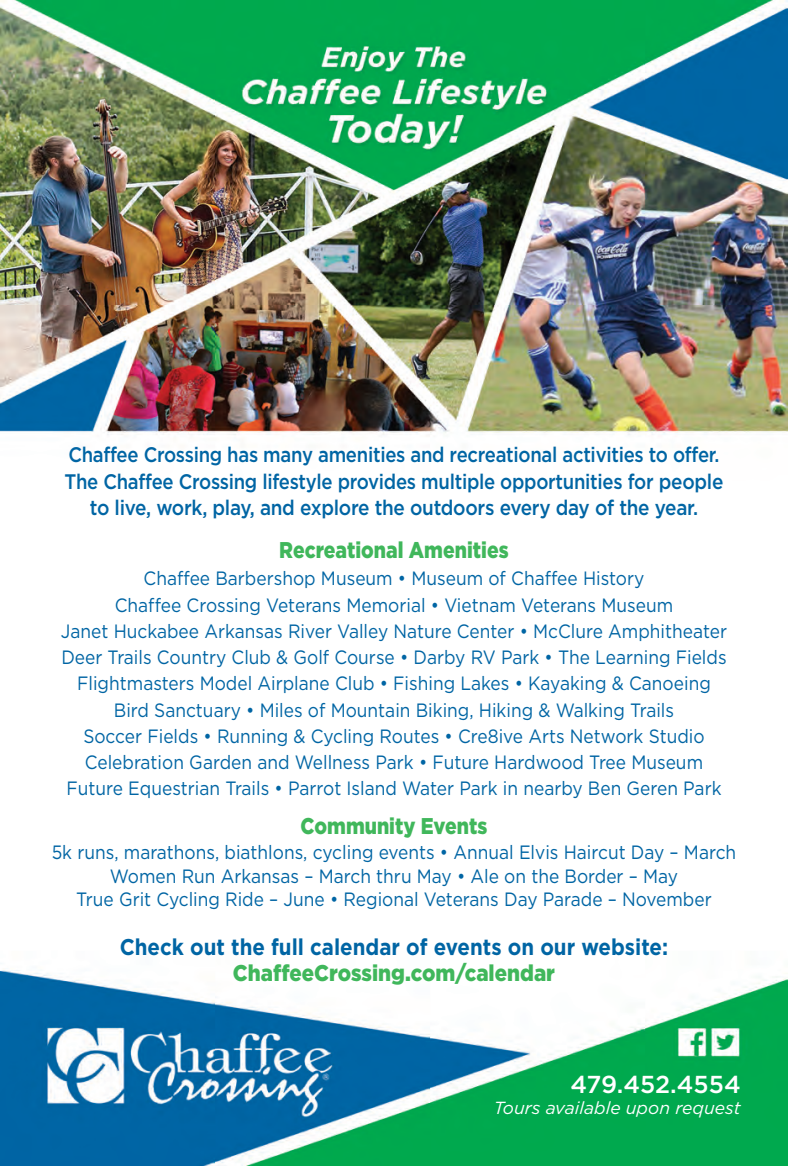
<style>
.page{position:relative;width:788px;height:1166px;background:#fff}
.page>*{position:absolute;margin:0;border:0;box-sizing:border-box;transform-origin:0 0}
.t1{font:500 24.5px "Gotham";color:#fff}
.t2{font:700 22.75px "Gotham";color:#0065a4;scale:.9 1}
.t3{font:900 22.75px "Gotham";color:#40b75b;scale:.85 1}
.t4{font:900 22.75px "Gotham";color:#40b75b;scale:.9 1}
.t5{font:500 21px/26.2px "Gotham";letter-spacing:-.015em;color:#0065a4;text-align:center;scale:.88 1}
.t6{font:19.25px/26.2px "Gotham";color:#0065a4;text-align:center;scale:.9 1}
.t7{font:italic 17.5px "Gotham";color:#fff}
</style>
<div class="page">
<img style="left:0;top:0;width:788px;height:1165px">
<p class="t5" style="left:64px;top:442px;width:750px">Chaffee Crossing has many amenities and recreational activities to offer.<br>The Chaffee Crossing lifestyle provides multiple opportunities for people to live, work, play, and explore the outdoors every day of the year.</p>
<p class="t3" style="left:279px;top:537px;width:271px">Recreational Amenities</p>
<p class="t6" style="left:61px;top:565px;width:741px">Chaffee Barbershop Museum • Museum of Chaffee History<br>Chaffee Crossing Veterans Memorial • Vietnam Veterans Museum<br>Janet Huckabee Arkansas River Valley Nature Center • McClure Amphitheater Deer Trails Country Club &amp; Golf Course • Darby RV Park • The Learning Fields Flightmasters Model Airplane Club • Fishing Lakes • Kayaking &amp; Canoeing Bird Sanctuary • Miles of Mountain Biking, Hiking &amp; Walking Trails<br>Soccer Fields • Running &amp; Cycling Routes • Cre8ive Arts Network Studio Celebration Garden and Wellness Park • Future Hardwood Tree Museum Future Equestrian Trails • Parrot Island Water Park in nearby Ben Geren Park</p>
<p class="t3" style="left:300px;top:812px;width:221px">Community Events</p>
<p class="t6" style="left:52px;top:841px;width:762px;line-height:23.1px">5k runs, marathons, biathlons, cycling events • Annual Elvis Haircut Day – March<br>Women Run Arkansas – March thru May • Ale on the Border – May<br>True Grit Cycling Ride – June • Regional Veterans Day Parade – November</p>
<p class="t2" style="left:120px;top:934px;width:611px">Check out the full calendar of events on our website:</p>
<p class="t4" style="left:233px;top:960px;width:359px">ChaffeeCrossing.com/calendar</p>
<p class="t1" style="left:570px;top:1070px;width:171px">479.452.4554</p>
<p class="t7" style="left:494px;top:1097px;width:248px">Tours available upon request</p>
</div>
